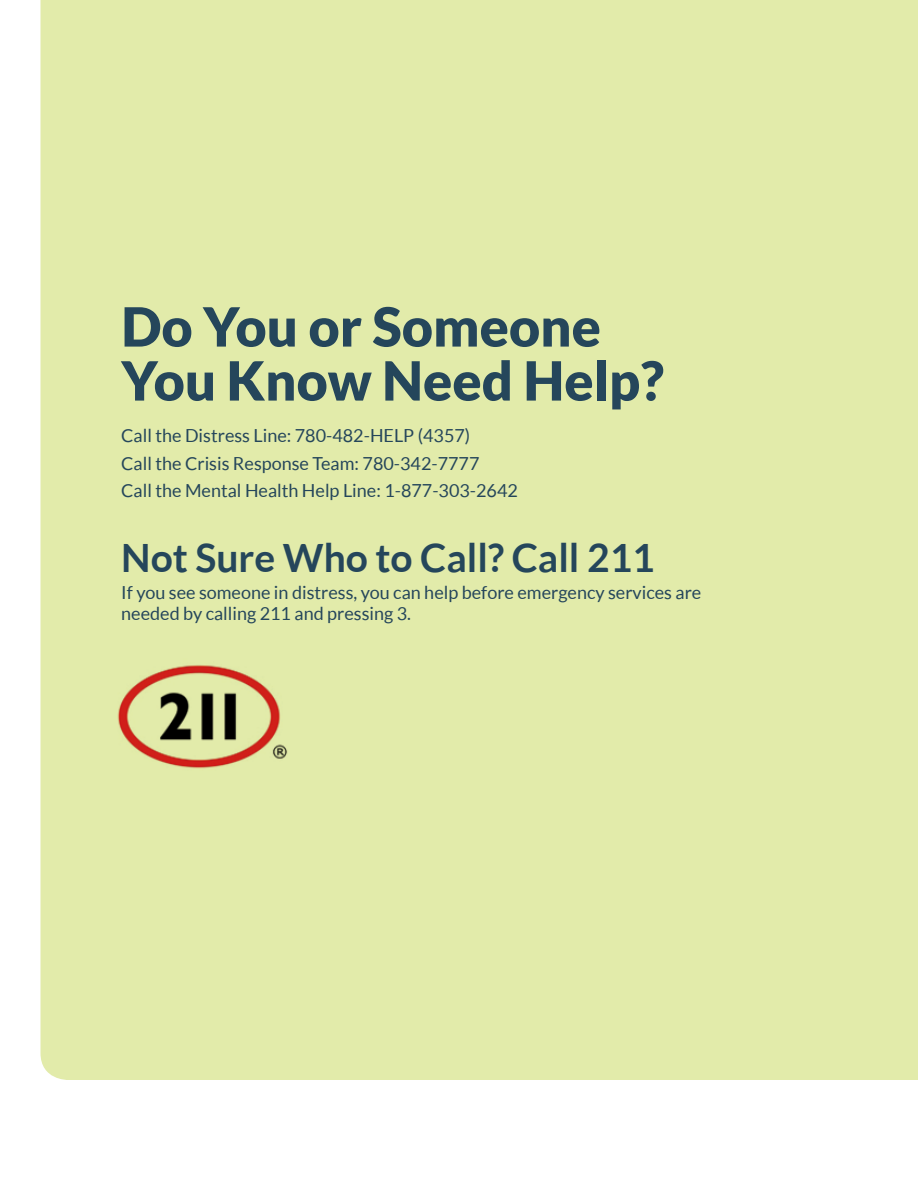
<style>
.page{position:relative;width:918px;height:1188px;background:#fff}
.page>*{position:absolute;margin:0;border:0;box-sizing:border-box;transform-origin:0 0}
.t1{font:900 54px/54px "Lato";color:#25465b}
.t2{font:700 39px "Lato";color:#25465b}
.t3{font:18px/27.8px "Lato";color:#25465b}
</style>
<div class="page">
<div style="left:40px;top:0;width:878px;height:1080px;background:#e2ebaa"></div>
<img style="left:110px;top:658px;width:189px;height:119px">
<h1 class="t1" style="left:121px;top:299px;width:544px">Do You or Someone<br>You Know Need Help?</h1>
<p class="t3" style="left:121px;top:421px;width:398px">Call the Distress Line: 780-482-HELP (4357)<br>Call the Crisis Response Team: 780-342-7777<br>Call the Mental Health Help Line: 1-877-303-2642</p>
<h2 class="t2" style="left:121px;top:535px;width:535px">Not Sure Who to Call? Call 211</h2>
<p class="t3" style="left:121px;top:582px;width:582px;line-height:21px">If you see someone in distress, you can help before emergency services are needed by calling 211 and pressing 3.</p>
</div>
